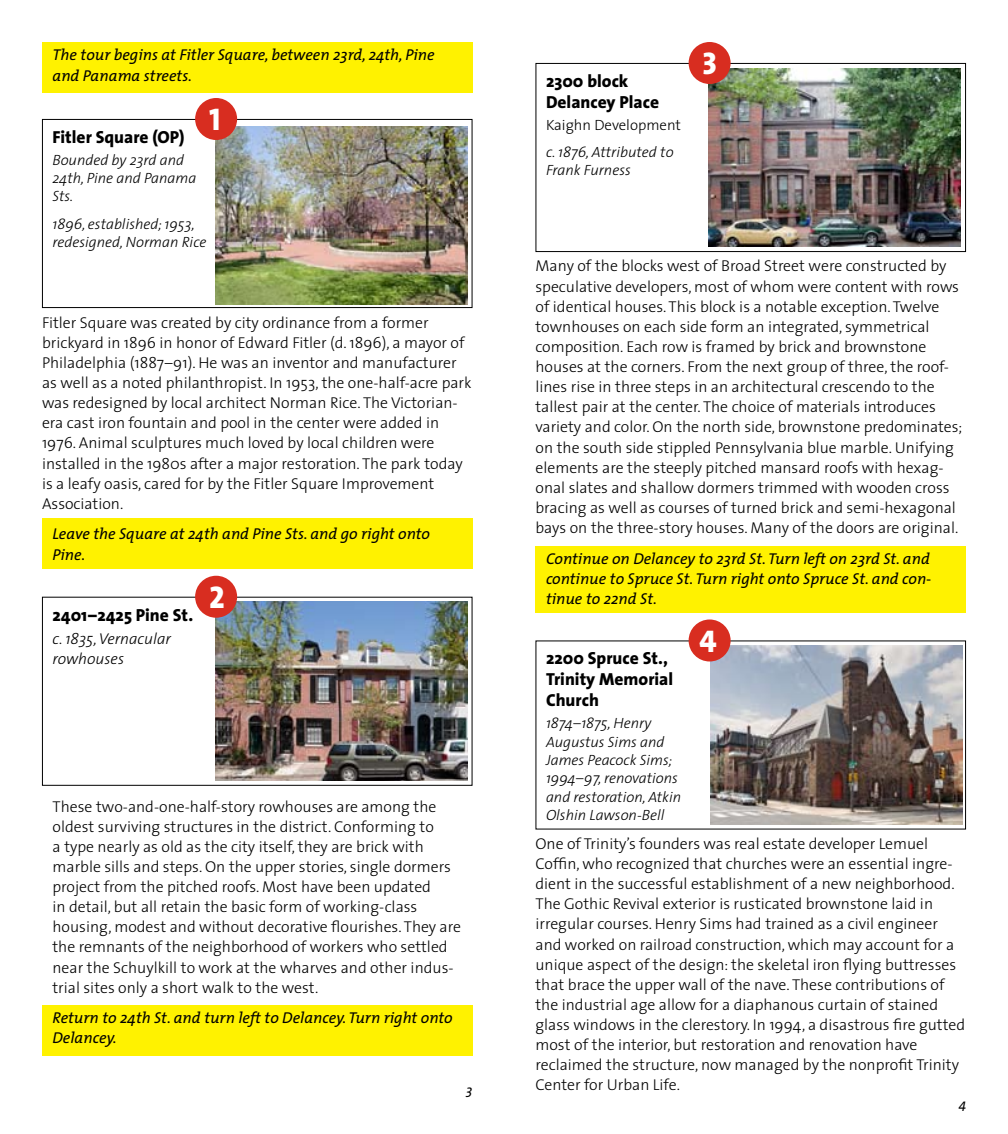
<style>
.page{position:relative;width:1008px;height:1134px;background:#fff}
.page>*{position:absolute;margin:0;border:0;box-sizing:border-box;transform-origin:0 0}
.t1{font:31.5px "The Mix Extra Bold Caps";color:#fff}
.t2{font:800 17.5px/21px "The Sans";color:#000}
.t3{font:300 15.75px/20.1px "The Sans";color:#000}
.t4{font:italic 15.75px/20.1px "The Mix";color:#000}
.t5{font:italic 300 15.75px/20.1px "The Sans";color:#000}
.t6{font:italic 300 14.88px/18.4px "The Sans";color:#000}
.t7{font:300 14.88px "The Sans";color:#000}
.t8{font:italic 14px "The Mix Caps";color:#000}
</style>
<div class="page">
<div style="left:42px;top:1005px;width:430px;height:51px;background:#fff200"></div>
<div style="left:536px;top:546px;width:430px;height:67px;background:#fff200"></div>
<div style="left:42px;top:518px;width:430px;height:51px;background:#fff200"></div>
<div style="left:42px;top:597px;width:430px;height:189px;border:1px solid #000"></div>
<img style="left:215px;top:602px;width:252px;height:178px">
<div style="left:195px;top:576px;width:42px;height:42px;background:#d82d20;border-radius:50%"></div>
<div style="left:536px;top:63px;width:430px;height:189px;border:1px solid #000"></div>
<img style="left:709px;top:68px;width:252px;height:179px">
<div style="left:689px;top:42px;width:42px;height:42px;background:#d82d20;border-radius:50%"></div>
<img style="left:710px;top:646px;width:252px;height:178px">
<div style="left:689px;top:620px;width:42px;height:42px;background:#d82d20;border-radius:50%"></div>
<div style="left:42px;top:119px;width:430px;height:189px;border:1px solid #000"></div>
<img style="left:215px;top:126px;width:252px;height:178px">
<div style="left:195px;top:98px;width:42px;height:42px;background:#d82d20;border-radius:50%"></div>
<div style="left:42px;top:42px;width:430px;height:50px;background:#fff200"></div>
<p class="t4" style="left:52px;top:45px;width:384px">The tour begins at Fitler Square, between 23rd, 24th, Pine and Panama streets.</p>
<h1 class="t1" style="left:209px;top:93px;width:13px">1</h1>
<p class="t2" style="left:52px;top:126px;width:134px">Fitler Square (OP)</p>
<p class="t6" style="left:52px;top:150px;width:145px">Bounded by 23rd and<br>24th, Pine and Panama<br>Sts.</p>
<p class="t6" style="left:52px;top:214px;width:156px">1896, established; 1953, redesigned, Norman Rice</p>
<p class="t3" style="left:42px;top:312px;width:431px">Fitler Square was created by city ordinance from a former brickyard in 1896 in honor of Edward Fitler (d. 1896), a mayor of Philadelphia (1887–91). He was an inventor and manufacturer as well as a noted philanthropist. In 1953, the one-half-acre park was redesigned by local architect Norman Rice. The Victorian&shy;era cast iron fountain and pool in the center were added in 1976. Animal sculptures much loved by local children were installed in the 1980s after a major restoration. The park today is a leafy oasis, cared for by the Fitler Square Improvement Association.</p>
<p class="t4" style="left:53px;top:524px;width:379px">Leave the Square at 24th and Pine Sts. and go right onto<br>Pine.</p>
<p class="t2" style="left:52px;top:604px;width:142px">2401–2425 Pine St.</p>
<p class="t5" style="left:52px;top:628px;width:120px">c. 1835, Vernacular rowhouses</p>
<h1 class="t1" style="left:209px;top:571px;width:17px">2</h1>
<p class="t3" style="left:53px;top:796px;width:410px">These two-and-one-half-story rowhouses are among the oldest surviving structures in the district. Conforming to<br>a type nearly as old as the city itself, they are brick with marble sills and steps. On the upper stories, single dormers project from the pitched roofs. Most have been updated<br>in detail, but all retain the basic form of working-class housing, modest and without decorative flourishes. They are the remnants of the neighborhood of workers who settled near the Schuylkill to work at the wharves and other indus&shy;trial sites only a short walk to the west.</p>
<p class="t4" style="left:53px;top:1008px;width:402px">Return to 24th St. and turn left to Delancey. Turn right onto<br>Delancey.</p>
<p class="t8" style="left:466px;top:1080px;width:8px">3</p>
<p class="t2" style="left:546px;top:70px;width:115px">2300 block<br>Delancey Place</p>
<p class="t7" style="left:546px;top:112px;width:136px">Kaighn Development</p>
<p class="t6" style="left:546px;top:142px;width:129px">c. 1876, Attributed to<br>Frank Furness</p>
<h1 class="t1" style="left:703px;top:37px;width:16px">3</h1>
<p class="t3" style="left:536px;top:256px;width:428px">Many of the blocks west of Broad Street were constructed by speculative developers, most of whom were content with rows of identical houses. This block is a notable exception. Twelve townhouses on each side form an integrated, symmetrical composition. Each row is framed by brick and brownstone houses at the corners. From the next group of three, the roof&shy;lines rise in three steps in an architectural crescendo to the tallest pair at the center. The choice of materials introduces variety and color. On the north side, brownstone predominates; on the south side stippled Pennsylvania blue marble. Unifying elements are the steeply pitched mansard roofs with hexag&shy;onal slates and shallow dormers trimmed with wooden cross bracing as well as courses of turned brick and semi-hexagonal bays on the three-story houses. Many of the doors are original.</p>
<p class="t4" style="left:546px;top:548px;width:387px;text-align:justify">Continue on Delancey to 23rd St. Turn left on 23rd St. and continue to Spruce St. Turn right onto Spruce St. and con&shy;tinue to 22nd St.</p>
<p class="t2" style="left:546px;top:647px;width:129px">2200 Spruce St.,<br>Trinity Memorial<br>Church</p>
<p class="t6" style="left:546px;top:713px;width:137px">1874–1875, Henry<br>Augustus Sims and<br>James Peacock Sims;<br>1994–97, renovations and restoration, Atkin<br>Olshin Lawson-Bell</p>
<h1 class="t1" style="left:699px;top:615px;width:19px">4</h1>
<p class="t3" style="left:536px;top:833px;width:431px">One of Trinity’s founders was real estate developer Lemuel Coffin, who recognized that churches were an essential ingre&shy;dient in the successful establishment of a new neighborhood.<br>The Gothic Revival exterior is rusticated brownstone laid in irregular courses. Henry Sims had trained as a civil engineer and worked on railroad construction, which may account for a unique aspect of the design: the skeletal iron flying buttresses that brace the upper wall of the nave. These contributions of the industrial age allow for a diaphanous curtain of stained glass windows in the clerestory. In 1994, a disastrous fire gutted most of the interior, but restoration and renovation have reclaimed the structure, now managed by the nonprofit Trinity Center for Urban Life.</p>
<p class="t8" style="left:959px;top:1095px;width:9px">4</p>
</div>
